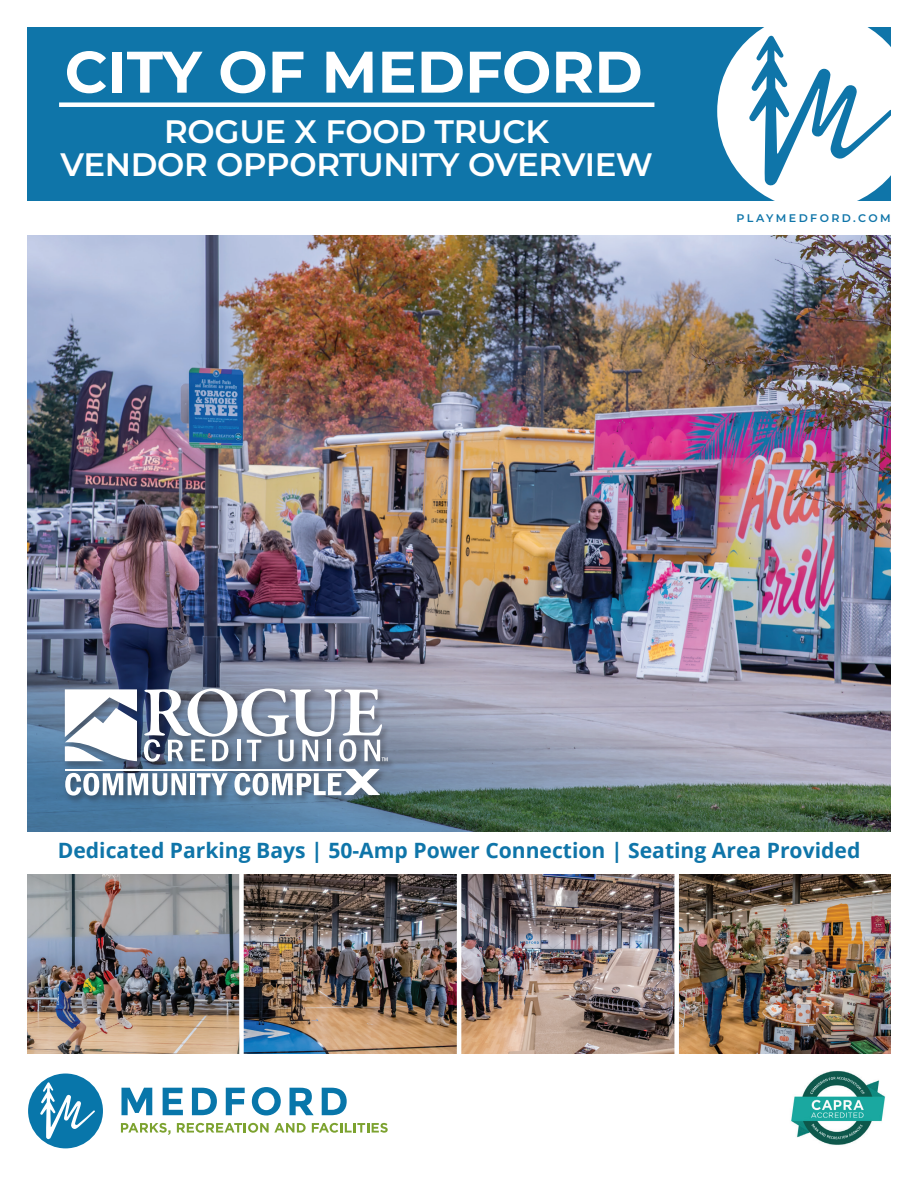
<style>
.page{position:relative;width:918px;height:1188px;background:#fff}
.page>*{position:absolute;margin:0;border:0;box-sizing:border-box;transform-origin:0 0}
.t1{font:700 58.5px "Montserrat";color:#fff}
.t2{font:600 32.4px/33.2px "Montserrat";letter-spacing:-.01em;color:#fff;text-align:center}
.t3{font:700 21.15px "Open Sans";color:#0f75a9}
.t4{font:600 11.1px "Montserrat";letter-spacing:.22em;color:#0f75a9}
</style>
<div class="page">
<img style="left:27px;top:874px;width:864px;height:180px">
<img style="left:27px;top:875px;width:212px;height:178px">
<img style="left:244px;top:875px;width:213px;height:178px">
<img style="left:679px;top:875px;width:212px;height:178px">
<div style="left:239px;top:866px;width:5px;height:199px;background:#fff"></div>
<hr style="left:457px;top:866px;width:4px;height:199px;background:#fff">
<div style="left:674px;top:866px;width:5px;height:199px;background:#fff"></div>
<img style="left:27px;top:235px;width:864px;height:597px">
<div style="left:27px;top:27px;width:864px;height:174px;background:#0f75a9"></div>
<svg style="left:717px;top:27px;width:174px;height:174px"></svg>
<div style="left:59px;top:102px;width:595px;height:5px;background:#fff"></div>
<svg style="left:28px;top:1074px;width:75px;height:74px"></svg>
<svg style="left:226px;top:1088px;width:19px;height:27px"></svg>
<svg style="left:252px;top:1087px;width:29px;height:29px"></svg>
<svg style="left:290px;top:1088px;width:24px;height:27px"></svg>
<svg style="left:322px;top:1088px;width:25px;height:27px"></svg>
<svg style="left:121px;top:1123px;width:50px;height:12px"></svg>
<svg style="left:177px;top:1123px;width:129px;height:10px"></svg>
<svg style="left:312px;top:1123px;width:76px;height:10px"></svg>
<svg style="left:121px;top:1088px;width:31px;height:27px"></svg>
<svg style="left:163px;top:1088px;width:20px;height:27px"></svg>
<svg style="left:192px;top:1088px;width:25px;height:27px"></svg>
<img style="left:791px;top:1071px;width:94px;height:74px">
<div style="left:63px;top:687px;width:333px;height:119px;background:#231f20;opacity:.35"></div>
<svg style="left:65px;top:773px;width:121px;height:23px"></svg>
<div style="left:190px;top:773px;width:5px;height:22px;background:#fff"></div>
<svg style="left:197px;top:773px;width:31px;height:22px"></svg>
<svg style="left:234px;top:769px;width:146px;height:27px"></svg>
<hr style="left:65px;top:769px;width:290px;height:1px;background:#fff">
<svg style="left:65px;top:689px;width:72px;height:72px"></svg>
<svg style="left:144px;top:688px;width:244px;height:74px"></svg>
<h1 class="t1" style="left:65px;top:30px;width:579px">CITY OF MEDFORD</h1>
<h2 class="t2" style="left:61px;top:114px;width:594px">ROGUE X FOOD TRUCK<br>VENDOR OPPORTUNITY OVERVIEW</h2>
<p class="t4" style="left:737px;top:210px;width:156px">PLAYMEDFORD.COM</p>
<p class="t3" style="left:58px;top:835px;width:804px">Dedicated Parking Bays | 50-Amp Power Connection | Seating Area Provided</p>
</div>
